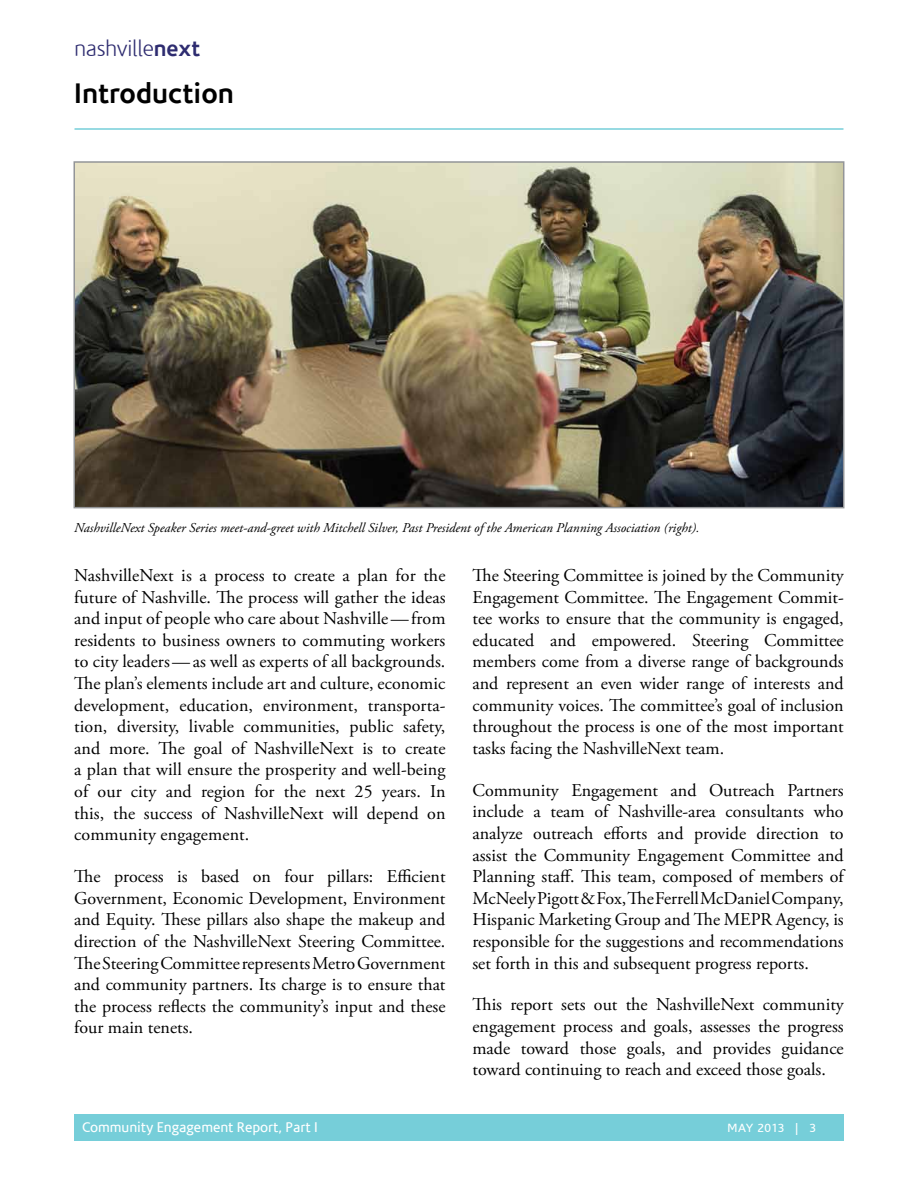
<style>
.page{position:relative;width:918px;height:1188px;background:#fff}
.page>*{position:absolute;margin:0;border:0;box-sizing:border-box;transform-origin:0 0}
.t1{font:700 28.5px "Corisande";color:#000}
.t2{font:300 22.5px "Corisande";letter-spacing:-.02em;color:#2e2c70}
.t3{font:18px/21.6px "Adobe Garamond Pro";color:#000;text-align:justify}
.t4{font:14.25px "Corisande";color:#fff}
.t5{font:italic 13.5px "Adobe Garamond Pro";color:#000}
.t6{font:12px "Corisande";letter-spacing:.02em;color:#fff}
.s1{font-weight:700}
</style>
<div class="page">
<hr style="left:75px;top:128px;width:768px;height:2px;background:#76ced9">
<div style="left:74px;top:1114px;width:770px;height:27px;background:#76ced9"></div>
<img style="left:77px;top:164px;width:764px;height:341px">
<div style="left:74px;top:161px;width:770px;height:347px;border:2px solid #939598"></div>
<p class="t2" style="left:74px;top:35px;width:127px">nashville<span class="s1">next</span></p>
<h1 class="t1" style="left:74px;top:75px;width:161px">Introduction</h1>
<p class="t5" style="left:74px;top:519px;width:627px">NashvilleNext Speaker Series meet-and-greet with Mitchell Silver, Past President of the American Planning Association (right).</p>
<p class="t3" style="left:74px;top:565px;width:373px">NashvilleNext is a process to create a plan for the future of Nashville. The process will gather the ideas and input of people who care about Nashville—from residents to business owners to commuting workers to city leaders—as well as experts of all backgrounds.<br>The plan’s elements include art and culture, economic development, education, environment, transporta&shy;tion, diversity, livable communities, public safety, and more. The goal of NashvilleNext is to create a plan that will ensure the prosperity and well-being of our city and region for the next 25 years. In this, the success of NashvilleNext will depend on community engagement.</p>
<p class="t3" style="left:74px;top:866px;width:373px">The process is based on four pillars: Efficient Government, Economic Development, Environment and Equity. These pillars also shape the makeup and direction of the NashvilleNext Steering Committee.<br>The Steering Committee represents Metro Government and community partners. Its charge is to ensure that the process reflects the community’s input and these four main tenets.</p>
<p class="t3" style="left:472px;top:565px;width:373px">The Steering Committee is joined by the Community Engagement Committee. The Engagement Commit&shy;tee works to ensure that the community is engaged, educated and empowered. Steering Committee members come from a diverse range of backgrounds and represent an even wider range of interests and community voices. The committee’s goal of inclusion throughout the process is one of the most important tasks facing the NashvilleNext team.</p>
<p class="t3" style="left:472px;top:780px;width:373px">Community Engagement and Outreach Partners include a team of Nashville-area consultants who analyze outreach efforts and provide direction to assist the Community Engagement Committee and Planning staff. This team, composed of members of McNeely Pigott &amp; Fox, The Ferrell McDaniel Company, Hispanic Marketing Group and The MEPR Agency, is responsible for the suggestions and recommendations set forth in this and subsequent progress reports.</p>
<p class="t3" style="left:472px;top:994px;width:373px">This report sets out the NashvilleNext community engagement process and goals, assesses the progress made toward those goals, and provides guidance toward continuing to reach and exceed those goals.</p>
<p class="t4" style="left:82px;top:1119px;width:237px">Community Engagement Report, Part I</p>
<p class="t6" style="left:727px;top:1121px;width:90px">MAy 2013 | 3</p>
</div>
